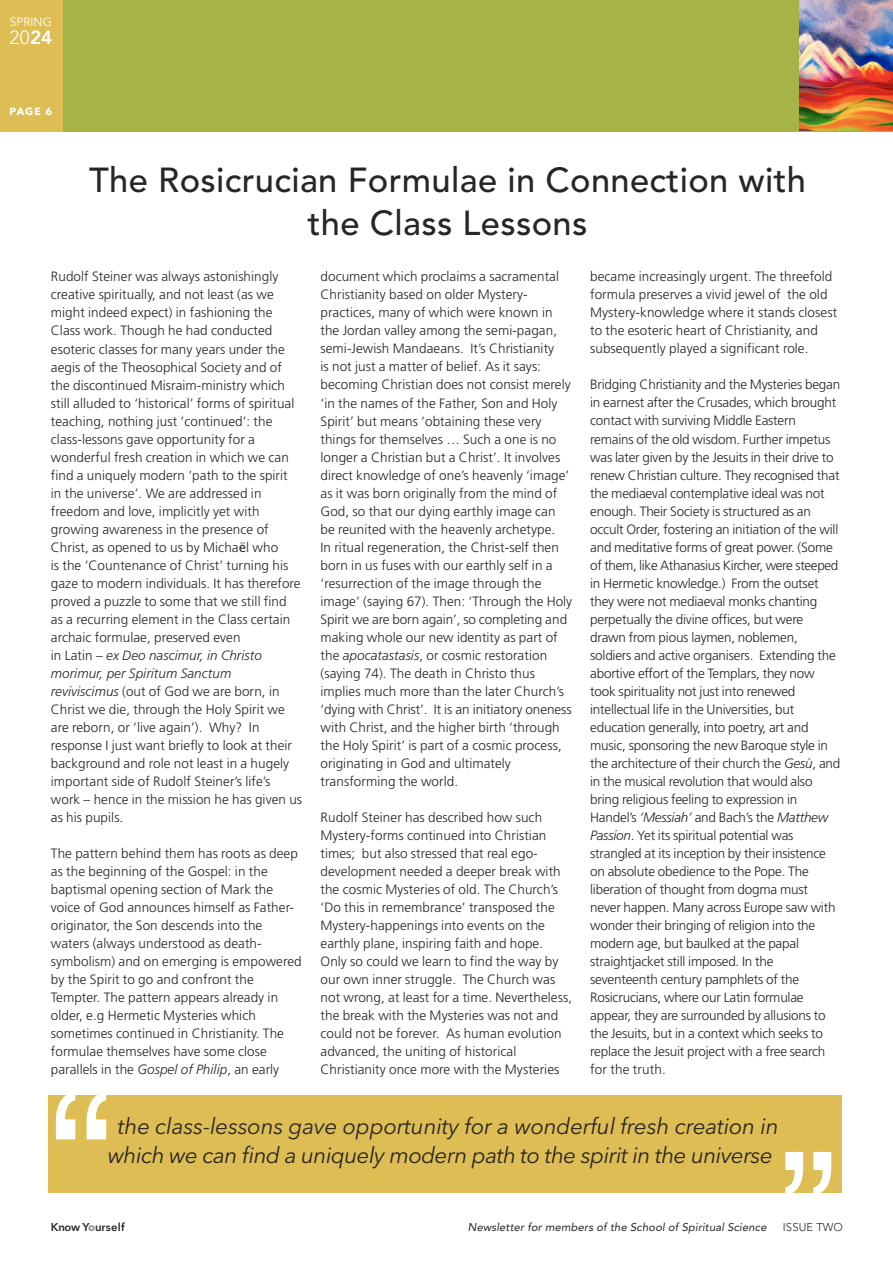
<style>
.page{position:relative;width:893px;height:1263px;background:#fff}
.page>*{position:absolute;margin:0;border:0;box-sizing:border-box;transform-origin:0 0}
.t1{font:187.5px "Helvetica";color:#fff}
.t2{font:170.55px "Helvetica";color:#fff}
.t3{font:500 34.5px/42.6px "Avenir";letter-spacing:.01em;color:#272526;text-align:center}
.t4{font:italic 22.5px/28.5px "Avenir Next";letter-spacing:-.02em;color:#272526;text-align:center}
.t5{font:300 19.05px "Avenir";color:#fff}
.t6{font:300 13.5px/18px "Frutiger";letter-spacing:.005em;color:#272526}
.t7{font:300 13.5px/18px "Frutiger";letter-spacing:-.015em;color:#272526}
.t8{font:12px "Avenir Next";color:#fff}
.t9{font:italic 11.25px "Avenir";letter-spacing:.01em;color:#272526}
.t10{font:600 11.25px "Avenir Next";letter-spacing:.005em;color:#272526}
.t11{font:300 11.25px "Avenir";letter-spacing:.01em;color:#272526}
.t12{font:700 10.5px "Avenir Next";color:#fff}
.s1{font-weight:800}
.s2{font-family:"Lucida Grande";font-weight:400}
.s3{font-style:italic}
.s4{font-weight:700;color:#939293}
</style>
<div class="page">
<div style="left:2px;top:0;width:891px;height:132px;background:#a6b447"></div>
<div style="left:0;top:0;width:63px;height:132px;background:#ddbd54"></div>
<img style="left:800px;top:0;width:93px;height:131px">
<div style="left:49px;top:1095px;width:793px;height:97px;background:#ddbd54"></div>
<p class="t8" style="left:10px;top:12px;width:44px">SPRING</p>
<h3 class="t5" style="left:9px;top:26px;width:45px">20<span class="s1">24</span></h3>
<p class="t12" style="left:10px;top:102px;width:44px">PAGE 6</p>
<h3 class="t3" style="left:89px;top:157px;width:718px">The Rosicrucian Formulae in Connection with the Class Lessons</h3>
<p class="t6" style="left:51px;top:269px;width:253px">Rudolf Steiner was always astonishingly creative spiritually, and not least (as we might indeed expect) in fashioning the Class work. Though he had conducted esoteric classes for many years under the aegis of the Theosophical Society and of the discontinued Misraim-ministry which still alluded to ‘historical’ forms of spiritual teaching, nothing just ‘continued’: the class-lessons gave opportunity for a wonderful fresh creation in which we can find a uniquely modern ‘path to the spirit<br>in the universe’. We are addressed in freedom and love, implicitly yet with growing awareness in the presence of Christ, as opened to us by Micha<span class="s2">ё</span>l who<br>is the ‘Countenance of Christ’ turning his gaze to modern individuals. It has therefore proved a puzzle to some that we still find<br>as a recurring element in the Class certain archaic formulae, preserved even<br>in Latin – <span class="s3">ex Deo nascimur, in Christo morimur, per Spiritum Sanctum reviviscimus</span> (out of God we are born, in Christ we die, through the Holy Spirit we are reborn, or ‘live again’). Why? In response I just want briefly to look at their background and role not least in a hugely important side of Rudolf Steiner’s life’s work – hence in the mission he has given us as his pupils.</p>
<p class="t6" style="left:51px;top:845px;width:252px">The pattern behind them has roots as deep as the beginning of the Gospel: in the baptismal opening section of Mark the voice of God announces himself as Father&shy;originator, the Son descends into the waters (always understood as death&shy;symbolism) and on emerging is empowered by the Spirit to go and confront the Tempter. The pattern appears already in older, e.g Hermetic Mysteries which sometimes continued in Christianity. The formulae themselves have some close parallels in the <span class="s3">Gospel of Philip</span>, an early</p>
<p class="t6" style="left:320px;top:269px;width:253px">document which proclaims a sacramental Christianity based on older Mystery&shy;practices, many of which were known in the Jordan valley among the semi-pagan, semi-Jewish Mandaeans. It’s Christianity<br>is not just a matter of belief. As it says: becoming Christian does not consist merely ‘in the names of the Father, Son and Holy Spirit’ but means ‘obtaining these very things for themselves … Such a one is no longer a Christian but a Christ’. It involves direct knowledge of one’s heavenly ‘image’ as it was born originally from the mind of God, so that our dying earthly image can be reunited with the heavenly archetype.<br>In ritual regeneration, the Christ-self then born in us fuses with our earthly self in a ‘resurrection of the image through the image’ (saying 67). Then: ‘Through the Holy Spirit we are born again’, so completing and making whole our new identity as part of the <span class="s3">apocatastasis</span>, or cosmic restoration (saying 74). The death in Christo thus implies much more than the later Church’s ‘dying with Christ’. It is an initiatory oneness with Christ, and the higher birth ‘through the Holy Spirit’ is part of a cosmic process, originating in God and ultimately transforming the world.</p>
<p class="t6" style="left:320px;top:809px;width:253px">Rudolf Steiner has described how such Mystery-forms continued into Christian times; but also stressed that real ego&shy;development needed a deeper break with the cosmic Mysteries of old. The Church’s ‘Do this in remembrance’ transposed the Mystery-happenings into events on the earthly plane, inspiring faith and hope.<br>Only so could we learn to find the way by our own inner struggle. The Church was not wrong, at least for a time. Nevertheless, the break with the Mysteries was not and could not be forever. As human evolution advanced, the uniting of historical Christianity once more with the Mysteries</p>
<p class="t6" style="left:590px;top:269px;width:248px">became increasingly urgent. The threefold formula preserves a vivid jewel of the old Mystery-knowledge where it stands closest to the esoteric heart of Christianity, and subsequently played a significant role.</p>
<p class="t7" style="left:590px;top:377px;width:252px">Bridging Christianity and the Mysteries began in earnest after the Crusades, which brought contact with surviving Middle Eastern remains of the old wisdom. Further impetus was later given by the Jesuits in their drive to renew Christian culture. They recognised that the mediaeval contemplative ideal was not enough. Their Society is structured as an occult Order, fostering an initiation of the will and meditative forms of great power. (Some of them, like Athanasius Kircher, were steeped in Hermetic knowledge.) From the outset they were not mediaeval monks chanting perpetually the divine offices, but were drawn from pious laymen, noblemen, soldiers and active organisers. Extending the abortive effort of the Templars, they now took spirituality not just into renewed intellectual life in the Universities, but education generally, into poetry, art and music, sponsoring the new Baroque style in the architecture of their church the <span class="s3">Gesù</span>, and in the musical revolution that would also bring religious feeling to expression in Handel’s <span class="s3">‘Messiah’</span> and Bach’s the <span class="s3">Matthew Passion</span>. Yet its spiritual potential was strangled at its inception by their insistence on absolute obedience to the Pope. The liberation of thought from dogma must never happen. Many across Europe saw with wonder their bringing of religion into the modern age, but baulked at the papal straightjacket still imposed. In the seventeenth century pamphlets of the Rosicrucians, where our Latin formulae appear, they are surrounded by allusions to the Jesuits, but in a context which seeks to replace the Jesuit project with a free search for the truth.</p>
<h1 class="t1" style="left:49px;top:1053px;width:64px">“</h1>
<h3 class="t4" style="left:108px;top:1111px;width:673px">the class-lessons gave opportunity for a wonderful fresh creation in which we can find a uniquely modern path to the spirit in the universe</h3>
<h2 class="t2" style="left:779px;top:1116px;width:58px">”</h2>
<p class="t10" style="left:51px;top:1218px;width:76px">Know Y<span class="s4">o</span>urself</p>
<p class="t9" style="left:468px;top:1220px;width:300px">Newsletter for members of the School of Spiritual Science</p>
<p class="t11" style="left:783px;top:1221px;width:62px">ISSUE TWO</p>
</div>
